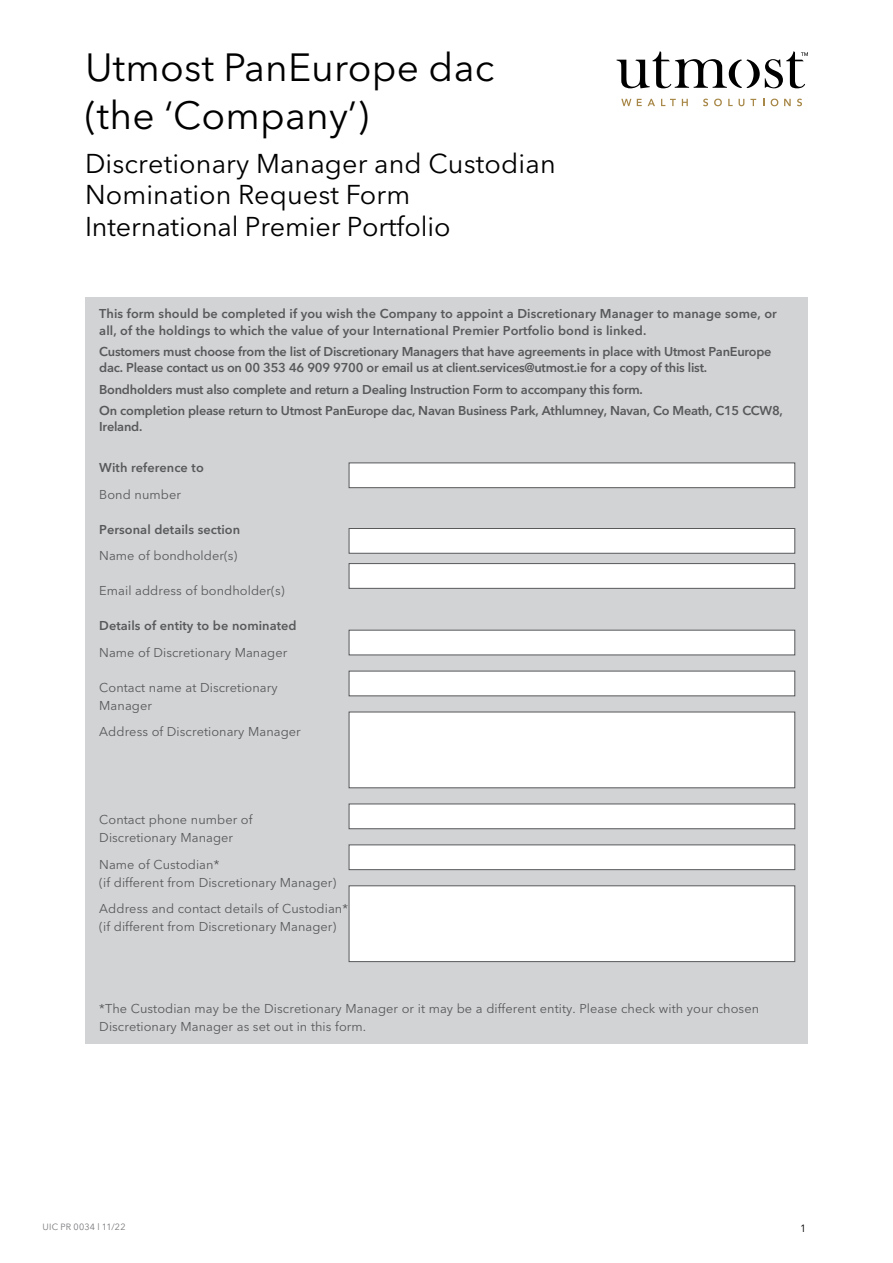
<style>
.page{position:relative;width:893px;height:1263px;background:#fff}
.page>*{position:absolute;margin:0;border:0;box-sizing:border-box;transform-origin:0 0}
.t1{font:39px/48px "Avenir Next LT Pro";letter-spacing:.005em;color:#000}
.t2{font:27px/31.5px "Avenir Next LT Pro";letter-spacing:.005em;color:#000}
.t3{font:12.75px/18px "Avenir Next LT Pro";letter-spacing:.005em;color:#58595b}
.t4{font:600 12.75px/16.8px "Avenir Next LT Pro";letter-spacing:-.02em;color:#58595b}
.t5{font:600 12.75px/16.8px "Avenir Next LT Pro";letter-spacing:.005em;color:#58595b}
.t6{font:10.5px "Avenir Next LT Pro";color:#000}
.t7{font:9px "Avenir Next LT Pro";letter-spacing:.02em;color:#77787b}
</style>
<div class="page">
<div style="left:85px;top:298px;width:723px;height:746px;background:#d1d3d4"></div>
<div style="left:349px;top:462px;width:446px;height:26px;background:#fff;border:1px solid #58595b"></div>
<div style="left:349px;top:528px;width:446px;height:26px;background:#fff;border:1px solid #58595b"></div>
<div style="left:349px;top:563px;width:446px;height:26px;background:#fff;border:1px solid #58595b"></div>
<div style="left:349px;top:630px;width:446px;height:25px;background:#fff;border:1px solid #58595b"></div>
<div style="left:349px;top:671px;width:446px;height:25px;background:#fff;border:1px solid #58595b"></div>
<div style="left:349px;top:712px;width:446px;height:76px;background:#fff;border:1px solid #58595b"></div>
<div style="left:349px;top:844px;width:446px;height:26px;background:#fff;border:1px solid #58595b"></div>
<div style="left:349px;top:803px;width:446px;height:26px;background:#fff;border:1px solid #58595b"></div>
<div style="left:349px;top:885px;width:446px;height:77px;background:#fff;border:1px solid #58595b"></div>
<svg style="left:617px;top:51px;width:191px;height:37px"></svg>
<svg style="left:621px;top:99px;width:10px;height:7px"></svg>
<svg style="left:637px;top:99px;width:5px;height:7px"></svg>
<svg style="left:648px;top:99px;width:7px;height:7px"></svg>
<svg style="left:661px;top:99px;width:15px;height:7px"></svg>
<svg style="left:682px;top:99px;width:6px;height:7px"></svg>
<svg style="left:703px;top:99px;width:5px;height:7px"></svg>
<svg style="left:714px;top:99px;width:8px;height:7px"></svg>
<svg style="left:728px;top:99px;width:5px;height:7px"></svg>
<svg style="left:739px;top:99px;width:5px;height:7px"></svg>
<svg style="left:750px;top:99px;width:6px;height:7px"></svg>
<svg style="left:771px;top:99px;width:7px;height:7px"></svg>
<svg style="left:784px;top:99px;width:7px;height:7px"></svg>
<svg style="left:797px;top:99px;width:5px;height:7px"></svg>
<h1 class="t1" style="left:85px;top:43px;width:411px">Utmost PanEurope dac (the ‘Company’)</h1>
<h2 class="t2" style="left:85px;top:148px;width:472px">Discretionary Manager and Custodian<br>Nomination Request Form<br>International Premier Portfolio</h2>
<p class="t5" style="left:99px;top:305px;width:679px">This form should be completed if you wish the Company to appoint a Discretionary Manager to manage some, or all, of the holdings to which the value of your International Premier Portfolio bond is linked.</p>
<p class="t4" style="left:99px;top:343px;width:674px">Customers must choose from the list of Discretionary Managers that have agreements in place with Utmost PanEurope dac. Please contact us on 00 353 46 909 9700 or email us at client.services@utmost.ie for a copy of this list.</p>
<p class="t4" style="left:99px;top:378px;width:685px;line-height:21px">Bondholders must also complete and return a Dealing Instruction Form to accompany this form.<br>On completion please return to Utmost PanEurope dac, Navan Business Park, Athlumney, Navan, Co Meath, C15 CCW8,</p>
<p class="t4" style="left:99px;top:418px;width:45px">Ireland.</p>
<p class="t5" style="left:99px;top:459px;width:106px">With reference to</p>
<p class="t3" style="left:99px;top:485px;width:83px">Bond number</p>
<p class="t5" style="left:99px;top:521px;width:142px">Personal details section</p>
<p class="t3" style="left:99px;top:547px;width:140px">Name of bondholder(s)</p>
<p class="t3" style="left:99px;top:582px;width:187px">Email address of bondholder(s)</p>
<p class="t5" style="left:99px;top:617px;width:199px">Details of entity to be nominated</p>
<p class="t3" style="left:99px;top:643px;width:190px">Name of Discretionary Manager</p>
<p class="t3" style="left:99px;top:678px;width:180px">Contact name at Discretionary<br>Manager</p>
<p class="t3" style="left:99px;top:723px;width:203px">Address of Discretionary Manager</p>
<p class="t3" style="left:99px;top:811px;width:155px">Contact phone number of<br>Discretionary Manager</p>
<p class="t3" style="left:99px;top:855px;width:239px">Name of Custodian*<br>(if different from Discretionary Manager)</p>
<p class="t3" style="left:99px;top:900px;width:250px">Address and contact details of Custodian* (if different from Discretionary Manager)</p>
<p class="t3" style="left:99px;top:1000px;width:661px">*The Custodian may be the Discretionary Manager or it may be a different entity. Please check with your chosen<br>Discretionary Manager as set out in this form.</p>
<p class="t7" style="left:43px;top:1221px;width:85px">UIC PR 0034 l 11/22</p>
<p class="t6" style="left:800px;top:1222px;width:8px">1</p>
</div>
